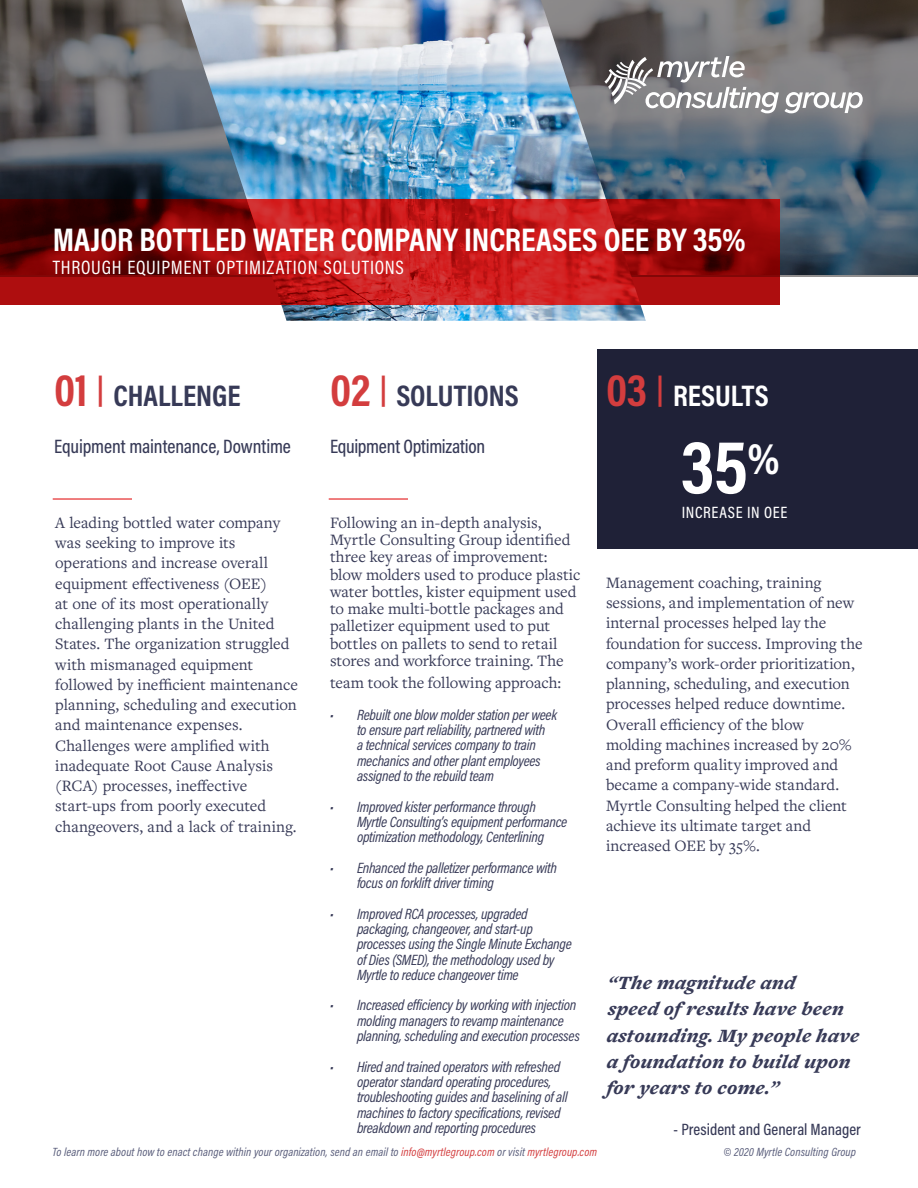
<style>
.page{position:relative;width:918px;height:1188px;background:#fff}
.page>*{position:absolute;margin:0;border:0;box-sizing:border-box;transform-origin:0 0}
.t1{font:700 75px "Acumin Pro Cond";color:#fff}
.t2{font:700 45px "Acumin Pro Cond";color:#d33d3e}
.t3{font:700 33px "Acumin Pro Cond";color:#fff}
.t4{font:700 30px "Acumin Pro Cond";color:#373a57}
.t5{font:700 30px "Acumin Pro Cond";color:#fff}
.t6{font:italic 900 19.5px/26.2px "Freight Text Pro";color:#373a57}
.t7{font:500 19.5px "Acumin Pro Cond";letter-spacing:-.01em;color:#373a57}
.t8{font:19.5px "Acumin Pro Cond";letter-spacing:.035em;color:#fff}
.Paragraph_Style_1{font:16.5px/20.2px "Freight Text Pro";color:#373a57}
.t9{font:500 16.5px "Acumin Pro Cond";color:#373a57}
.t10{font:500 16.5px "Acumin Pro Cond";letter-spacing:.04em;color:#fff}
.t11{font:italic 15px/15.3px "Acumin Pro Cond";letter-spacing:-.015em;color:#373a57}
.t12{font:italic 12px "Acumin Pro Cond";letter-spacing:.01em;color:#585c7a}
.s1{font-size:45px;color:#d33d3e}
.s2{color:#d33d3e}
</style>
<div class="page">
<svg style="left:0;top:0;width:918px;height:277px;background:#565f68"></svg>
<img style="left:182px;top:0;width:464px;height:321px">
<div style="left:597px;top:350px;width:321px;height:199px;background:#1f2137"></div>
<svg style="left:604px;top:56px;width:259px;height:57px;background:#959496"></svg>
<svg style="left:0;top:199px;width:780px;height:106px;background:#a51112"></svg>
<hr style="left:53px;top:498px;width:79px;height:2px;background:#ea5455">
<hr style="left:329px;top:498px;width:79px;height:2px;background:#ea5455">
<p class="t3" style="left:53px;top:218px;width:695px">MAJOR BOTTLED WATER COMPANY INCREASES OEE BY 35%</p>
<p class="t8" style="left:53px;top:255px;width:353px">THROUGH EQUIPMENT OPTIMIZATION SOLUTIONS</p>
<p class="t4" style="left:54px;top:376px;width:188px"><span class="s1">01</span> <sup>|</sup> CHALLENGE</p>
<p class="t7" style="left:54px;top:434px;width:239px">Equipment maintenance, Downtime</p>
<p class="Paragraph_Style_1" style="left:55px;top:512px;width:244px">A leading bottled water company was seeking to improve its operations and increase overall equipment effectiveness (OEE)<br>at one of its most operationally challenging plants in the United<br>States. The organization struggled with mismanaged equipment followed by inefficient maintenance planning, scheduling and execution and maintenance expenses.<br>Challenges were amplified with inadequate Root Cause Analysis (RCA) processes, ineffective start-ups from poorly executed changeovers, and a lack of training.</p>
<p class="t4" style="left:380px;top:376px;width:140px"><sup>|</sup> SOLUTIONS</p>
<p class="t7" style="left:330px;top:434px;width:157px">Equipment Optimization</p>
<p class="t2" style="left:606px;top:361px;width:59px">03 <sup>|</sup></p>
<p class="t2" style="left:330px;top:361px;width:42px">02</p>
<p class="t5" style="left:673px;top:376px;width:97px">RESULTS</p>
<p class="t1" style="left:681px;top:418px;width:101px">35<sup>%</sup></p>
<p class="Paragraph_Style_1" style="left:330px;top:513px;width:252px;line-height:17.2px">Following an in-depth analysis, Myrtle Consulting Group identified three key areas of improvement: blow molders used to produce plastic water bottles, kister equipment used to make multi-bottle packages and palletizer equipment used to put bottles on pallets to send to retail stores and workforce training. The</p>
<p class="Paragraph_Style_1" style="left:330px;top:672px;width:233px">team took the following approach:</p>
<p class="t11" style="left:357px;top:707px;width:202px;text-indent:-27px">• Rebuilt one blow molder station per week to ensure part reliability, partnered with<br>a technical services company to train mechanics and other plant employees assigned to the rebuild team</p>
<p class="t11" style="left:357px;top:798px;width:212px;text-indent:-27px">• Improved kister performance through<br>Myrtle Consulting’s equipment performance optimization methodology, Centerlining</p>
<p class="t11" style="left:357px;top:860px;width:202px;text-indent:-27px">• Enhanced the palletizer performance with focus on forklift driver timing</p>
<p class="t11" style="left:357px;top:906px;width:216px;text-indent:-27px">• Improved RCA processes, upgraded packaging, changeover, and start-up processes using the Single Minute Exchange of Dies (SMED), the methodology used by Myrtle to reduce changeover time</p>
<p class="t11" style="left:357px;top:997px;width:224px;text-indent:-27px">• Increased efficiency by working with injection molding managers to revamp maintenance planning, scheduling and execution processes</p>
<p class="t11" style="left:357px;top:1059px;width:212px;text-indent:-27px">• Hired and trained operators with refreshed operator standard operating procedures, troubleshooting guides and baselining of all machines to factory specifications, revised breakdown and reporting procedures</p>
<p class="t10" style="left:682px;top:502px;width:107px">INCREASE IN OEE</p>
<p class="Paragraph_Style_1" style="left:606px;top:572px;width:258px">Management coaching, training sessions, and implementation of new internal processes helped lay the foundation for success. Improving the company’s work-order prioritization, planning, scheduling, and execution processes helped reduce downtime.<br>Overall efficiency of the blow molding machines increased by 20% and preform quality improved and became a company-wide standard.<br>Myrtle Consulting helped the client achieve its ultimate target and increased OEE by 35%.</p>
<p class="t6" style="left:606px;top:969px;width:258px">“The magnitude and<br>sp eed ofresults have been astounding. My p eop le have a foundation to build up on for years to come.”</p>
<p class="t9" style="left:674px;top:1119px;width:189px">- President and General Manager</p>
<p class="t12" style="left:53px;top:1144px;width:546px">To learn more about how to enact change within your organization, send an email to <span class="s2">info@myrtlegroup.com</span> or visit <span class="s2">myrtlegroup.com</span></p>
<p class="t12" style="left:724px;top:1144px;width:134px">© 2020 Myrtle Consulting Group</p>
</div>
